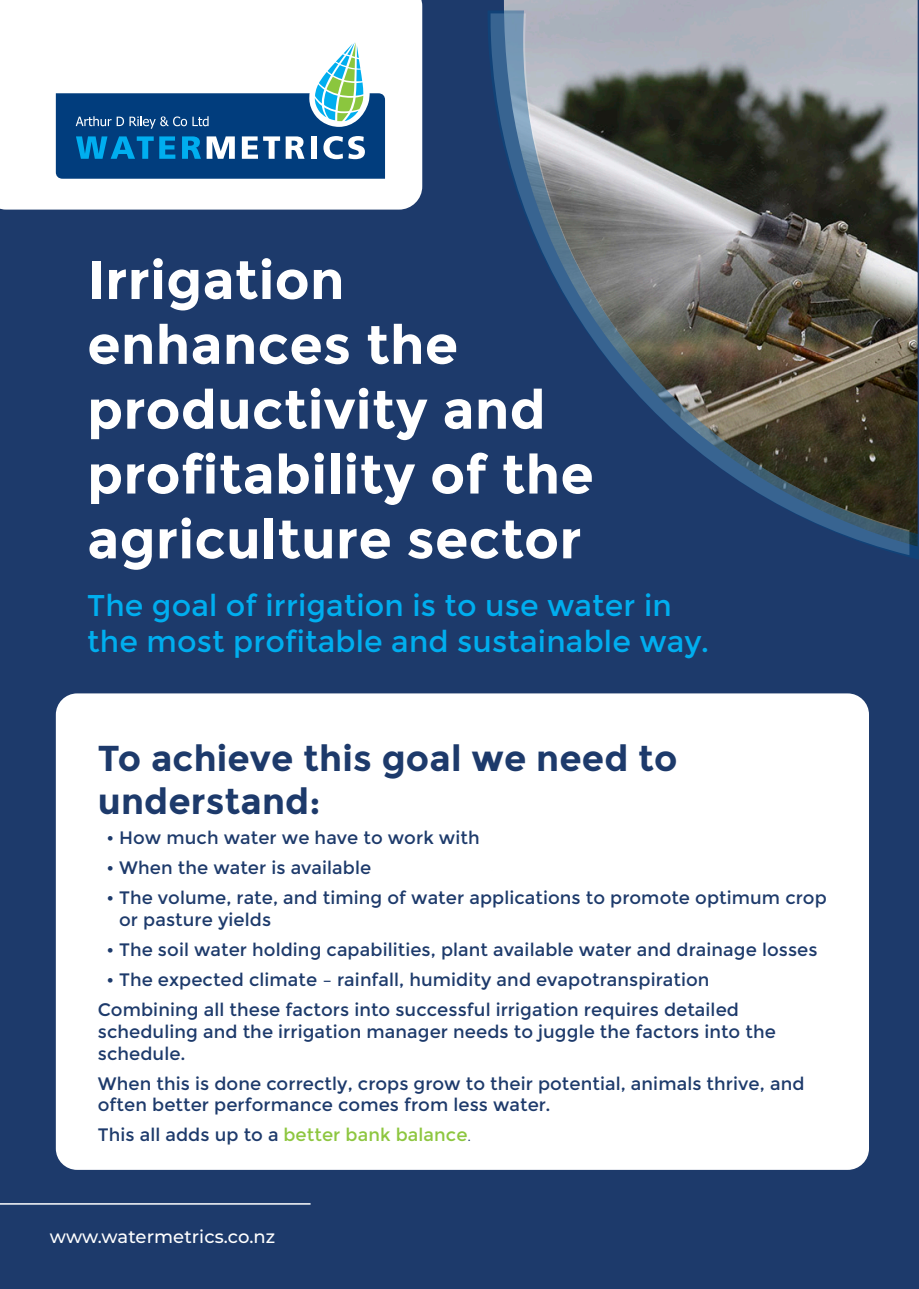
<style>
.page{position:relative;width:919px;height:1289px;background:#fff}
.page>*{position:absolute;margin:0;border:0;box-sizing:border-box;transform-origin:0 0}
.t1{font:700 54px/64.8px "Montserrat";letter-spacing:.005em;color:#fff}
.H2_-_blue{font:700 36px/43.2px "Montserrat";letter-spacing:.005em;color:#1d3a6b}
.Intro{font:30px/36px "Montserrat";letter-spacing:.005em;color:#00aeef}
.List_-_blue{font:18px/21.6px "Montserrat";letter-spacing:.005em;color:#1d3a6b}
.Body_-_blue{font:18px/21.6px "Montserrat";letter-spacing:.005em;color:#1d3a6b}
.Body_-_blue-2{font:18px "Montserrat";letter-spacing:.005em;color:#8dc63f}
.t2{font:500 18px "Montserrat";letter-spacing:.005em;color:#fff}
.s1{color:#1d3a6b}
.s2{font-weight:300;color:#1d3a6b}
</style>
<div class="page">
<div style="left:0;top:0;width:918px;height:1288px;background:#1d3a6b"></div>
<hr style="left:0;top:1203px;width:310px;height:1px;background:#fff">
<div style="left:56px;top:693px;width:812px;height:476px;background:#fff;border-radius:21px"></div>
<div style="left:0;top:0;width:422px;height:210px;background:#fff"></div>
<svg style="left:56px;top:27px;width:329px;height:152px;background:#7ca1bf"></svg>
<svg style="left:488px;top:10px;width:430px;height:549px"></svg>
<h1 class="t1" style="left:87px;top:248px;width:508px">Irrigation enhances the productivity and profitability of the agriculture sector</h1>
<p class="Intro" style="left:87px;top:588px;width:623px">The goal of irrigation is to use water in the most profitable and sustainable way.</p>
<p class="H2_-_blue" style="left:98px;top:736px;width:581px">To achieve this goal we need to understand:</p>
<p class="List_-_blue" style="left:106px;top:827px;width:375px">• How much water we have to work with</p>
<p class="List_-_blue" style="left:106px;top:857px;width:266px">• When the water is available</p>
<p class="List_-_blue" style="left:119px;top:887px;width:709px;text-indent:-13px">• The volume, rate, and timing of water applications to promote optimum crop or pasture yields</p>
<p class="List_-_blue" style="left:106px;top:939px;width:712px">• The soil water holding capabilities, plant available water and drainage losses</p>
<p class="List_-_blue" style="left:106px;top:969px;width:604px">• The expected climate – rainfall, humidity and evapotranspiration</p>
<p class="Body_-_blue" style="left:98px;top:999px;width:679px">Combining all these factors into successful irrigation requires detailed scheduling and the irrigation manager needs to juggle the factors into the schedule.</p>
<p class="Body_-_blue" style="left:98px;top:1072px;width:708px">When this is done correctly, crops grow to their potential, animals thrive, and often better performance comes from less water.</p>
<p class="Body_-_blue-2" style="left:98px;top:1124px;width:375px"><span class="s1">This all adds up to a</span> better bank balance<span class="s2">.</span></p>
<p class="t2" style="left:50px;top:1223px;width:227px">www.watermetrics.co.nz</p>
</div>
